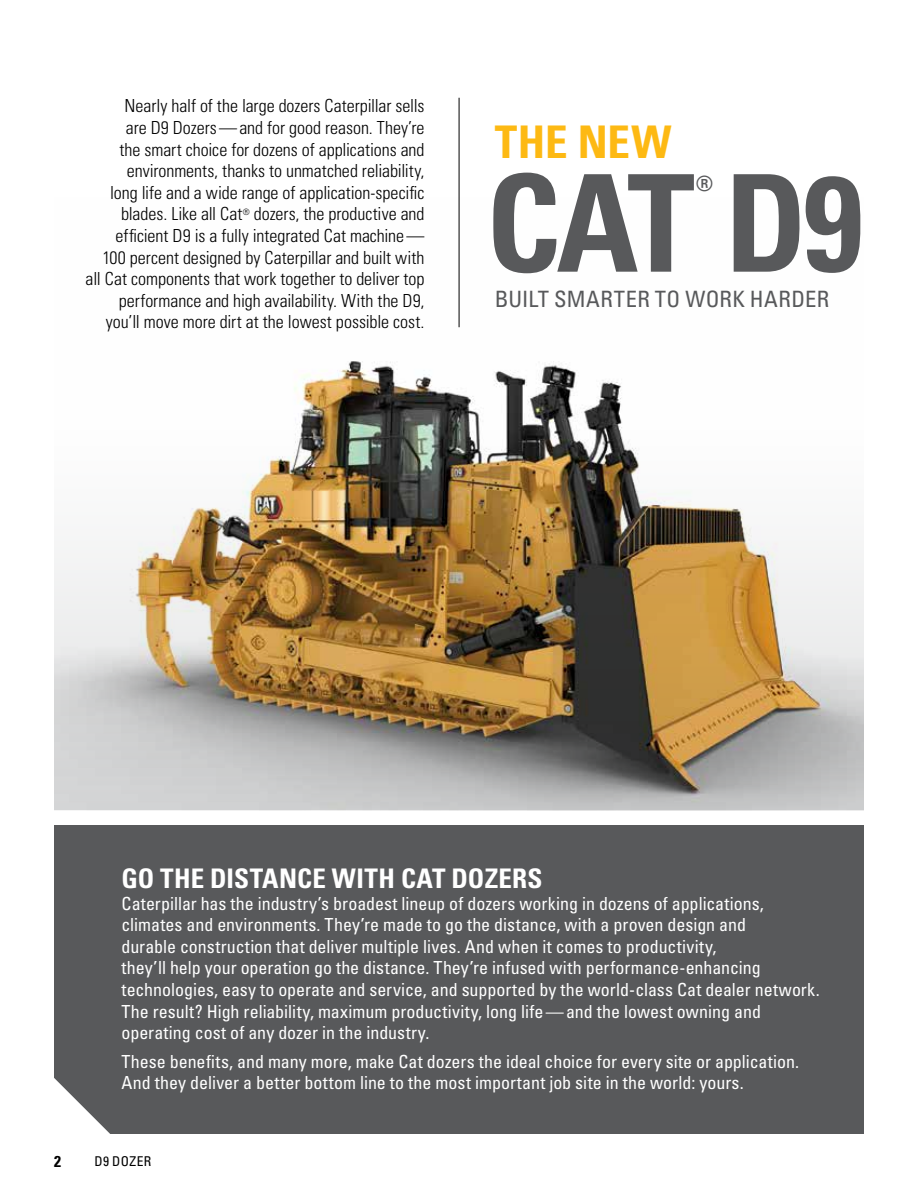
<style>
.page{position:relative;width:918px;height:1188px;background:#fff}
.page>*{position:absolute;margin:0;border:0;box-sizing:border-box;transform-origin:0 0}
.t1{font:700 condensed 135px "Univers LT Std";color:#58595b}
.t2{font:700 condensed 45px "Univers LT Std";letter-spacing:.005em;color:#fdb913}
.t3{font:700 condensed 27px "Univers LT Std";letter-spacing:.005em;color:#fff}
.t4{font:condensed 22.5px "Univers LT Std";letter-spacing:.015em;color:#58595b}
.t5{font:700 21px "Univers LT Std";color:#58595b}
.t6{font:condensed 18px/21.6px "Univers LT Std";color:#fff}
.t7{font:300 condensed 18px/21.6px "Univers LT Std";color:#000;text-align:right}
.t8{font:700 condensed 15.75px "Univers LT Std";color:#000}
.t9{font:condensed 13.5px "Univers LT Std";letter-spacing:.035em;color:#000}
</style>
<div class="page">
<img style="left:294px;top:198px;width:328px;height:232px">
<div style="left:54px;top:825px;width:810px;height:309px;background:#58595b"></div>
<img style="left:54px;top:430px;width:810px;height:380px">
<hr style="left:459px;top:98px;width:1px;height:229px;background:#000">
<p class="t7" style="left:86px;top:95px;width:340px">Nearly half of the large dozers Caterpillar sells<br>are D9 Dozers—and for good reason. They’re<br>the smart choice for dozens of applications and environments, thanks to unmatched reliability,<br>long life and a wide range of application-specific blades. Like all Cat<sup>®</sup> dozers, the productive and efficient D9 is a fully integrated Cat machine—<br>100 percent designed by Caterpillar and built with all Cat components that work together to deliver top performance and high availability. With the D9, you’ll move more dirt at the lowest possible cost.</p>
<h2 class="t2" style="left:495px;top:114px;width:178px">THE NEW</h2>
<h1 class="t1" style="left:486px;top:141px;width:379px">CAT D9</h1>
<p class="t5" style="left:696px;top:171px;width:18px">®</p>
<p class="t4" style="left:495px;top:285px;width:336px">BUILT SMARTER TO WORK HARDER</p>
<h3 class="t3" style="left:122px;top:862px;width:422px">GO THE DISTANCE WITH CAT DOZERS</h3>
<p class="t6" style="left:122px;top:892px;width:700px">Caterpillar has the industry’s broadest lineup of dozers working in dozens of applications, climates and environments. They’re made to go the distance, with a proven design and<br>durable construction that deliver multiple lives. And when it comes to productivity,<br>they’ll help your operation go the distance. They’re infused with performance-enhancing technologies, easy to operate and service, and supported by the world-class Cat dealer network.<br>The result? High reliability, maximum productivity, long life—and the lowest owning and operating cost of any dozer in the industry.</p>
<p class="t6" style="left:122px;top:1050px;width:679px">These benefits, and many more, make Cat dozers the ideal choice for every site or application.<br>And they deliver a better bottom line to the most important job site in the world: yours.</p>
<p class="t8" style="left:54px;top:1151px;width:8px">2</p>
<p class="t9" style="left:94px;top:1153px;width:58px">D9 DOZER</p>
</div>
